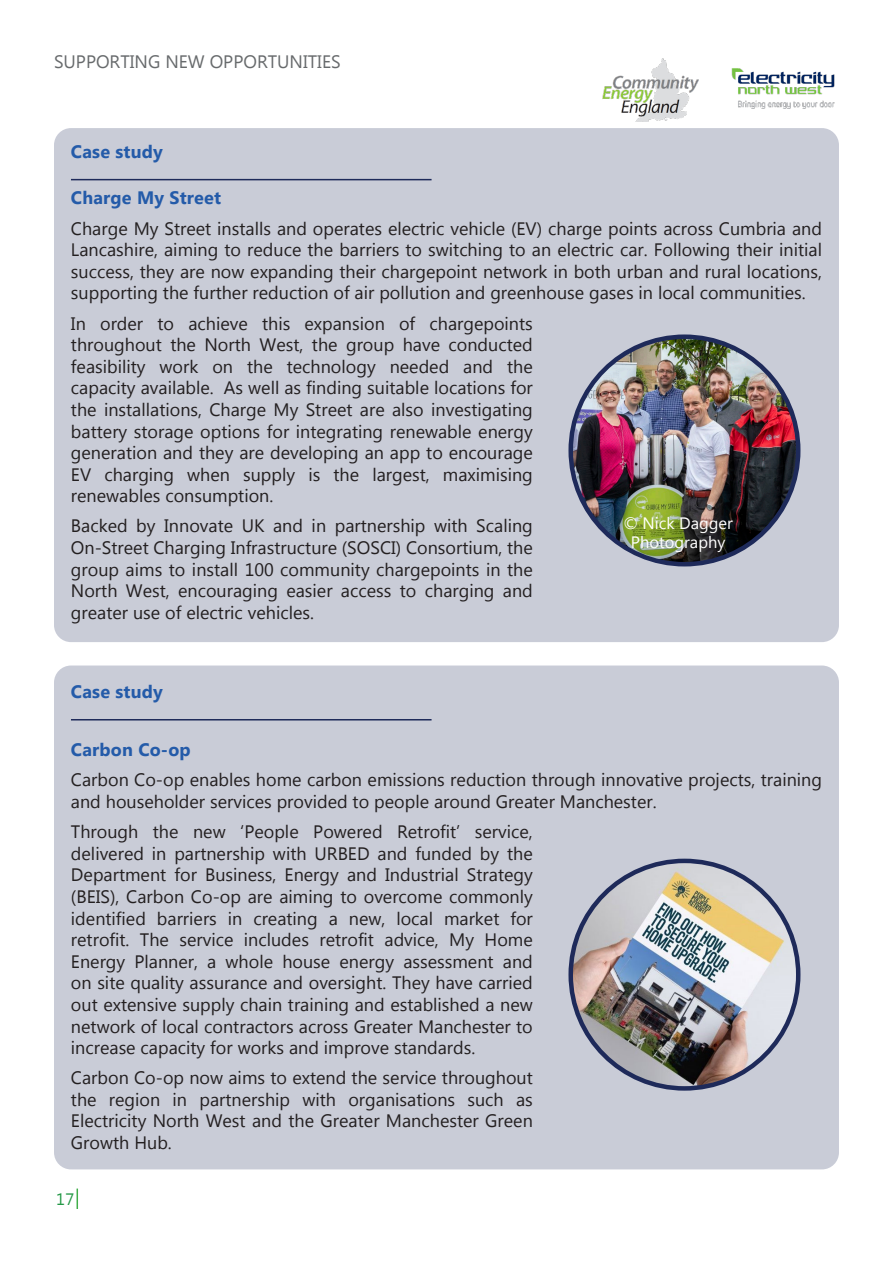
<style>
.page{position:relative;width:893px;height:1263px;background:#fff}
.page>*{position:absolute;margin:0;border:0;box-sizing:border-box;transform-origin:0 0}
.t1{font:18px/21.6px "Microsoft New Tai Lue";color:#231f20;text-align:justify}
.t2{font:700 18px "Microsoft New Tai Lue";letter-spacing:.01em;color:#245ba9}
.t3{font:18px "Microsoft New Tai Lue";color:#676a6c}
.t4{font:16.5px/19.8px "Microsoft Tai Le";color:#fff;text-align:center}
.t5{font:16.5px "Microsoft New Tai Lue";color:#249846}
</style>
<div class="page">
<img style="left:731px;top:68px;width:104px;height:41px">
<img style="left:602px;top:58px;width:97px;height:63px">
<svg style="left:77px;top:1188px;width:1px;height:21px"></svg>
<div style="left:54px;top:128px;width:785px;height:514px;background:#c9ccd7;border-radius:17px"></div>
<div style="left:54px;top:665px;width:785px;height:504px;background:#c9ccd7;border-radius:17px"></div>
<hr style="left:71px;top:719px;width:361px;height:1px;background:#1e2a5a">
<img style="left:571px;top:861px;width:227px;height:227px;border-radius:114px">
<hr style="left:71px;top:179px;width:361px;height:1px;background:#1e2a5a">
<img style="left:571px;top:337px;width:227px;height:227px;border-radius:114px">
<p class="t3" style="left:54px;top:51px;width:288px">SUPPORTING NEW OPPORTUNITIES</p>
<p class="t2" style="left:71px;top:142px;width:93px">Case study</p>
<p class="t2" style="left:71px;top:188px;width:152px">Charge My Street</p>
<p class="t1" style="left:71px;top:219px;width:752px">Charge My Street installs and operates electric vehicle (EV) charge points across Cumbria and Lancashire, aiming to reduce the barriers to switching to an electric car. Following their initial success, they are now expanding their chargepoint network in both urban and rural locations, supporting the further reduction of air pollution and greenhouse gases in local communities.</p>
<p class="t1" style="left:71px;top:314px;width:463px">In order to achieve this expansion of chargepoints throughout the North West, the group have conducted feasibility work on the technology needed and the capacity available. As well as finding suitable locations for the installations, Charge My Street are also investigating battery storage options for integrating renewable energy generation and they are developing an app to encourage EV charging when supply is the largest, maximising renewables consumption.</p>
<p class="t1" style="left:71px;top:517px;width:463px">Backed by Innovate UK and in partnership with Scaling On-Street Charging Infrastructure (SOSCI) Consortium, the group aims to install 100 community chargepoints in the North West, encouraging easier access to charging and greater use of electric vehicles.</p>
<p class="t4" style="left:623px;top:514px;width:111px">© Nick Dagger<br>Photography</p>
<p class="t2" style="left:71px;top:682px;width:93px">Case study</p>
<p class="t2" style="left:71px;top:740px;width:121px">Carbon Co-op</p>
<p class="t1" style="left:71px;top:771px;width:753px">Carbon Co-op enables home carbon emissions reduction through innovative projects, training and householder services provided to people around Greater Manchester.</p>
<p class="t1" style="left:71px;top:822px;width:463px">Through the new ‘People Powered Retrofit’ service, delivered in partnership with URBED and funded by the Department for Business, Energy and Industrial Strategy (BEIS), Carbon Co-op are aiming to overcome commonly identified barriers in creating a new, local market for retrofit. The service includes retrofit advice, My Home Energy Planner, a whole house energy assessment and on site quality assurance and oversight. They have carried out extensive supply chain training and established a new network of local contractors across Greater Manchester to increase capacity for works and improve standards.</p>
<p class="t1" style="left:71px;top:1068px;width:463px">Carbon Co-op now aims to extend the service throughout the region in partnership with organisations such as Electricity North West and the Greater Manchester Green Growth Hub.</p>
<p class="t5" style="left:56px;top:1189px;width:20px">17</p>
</div>
